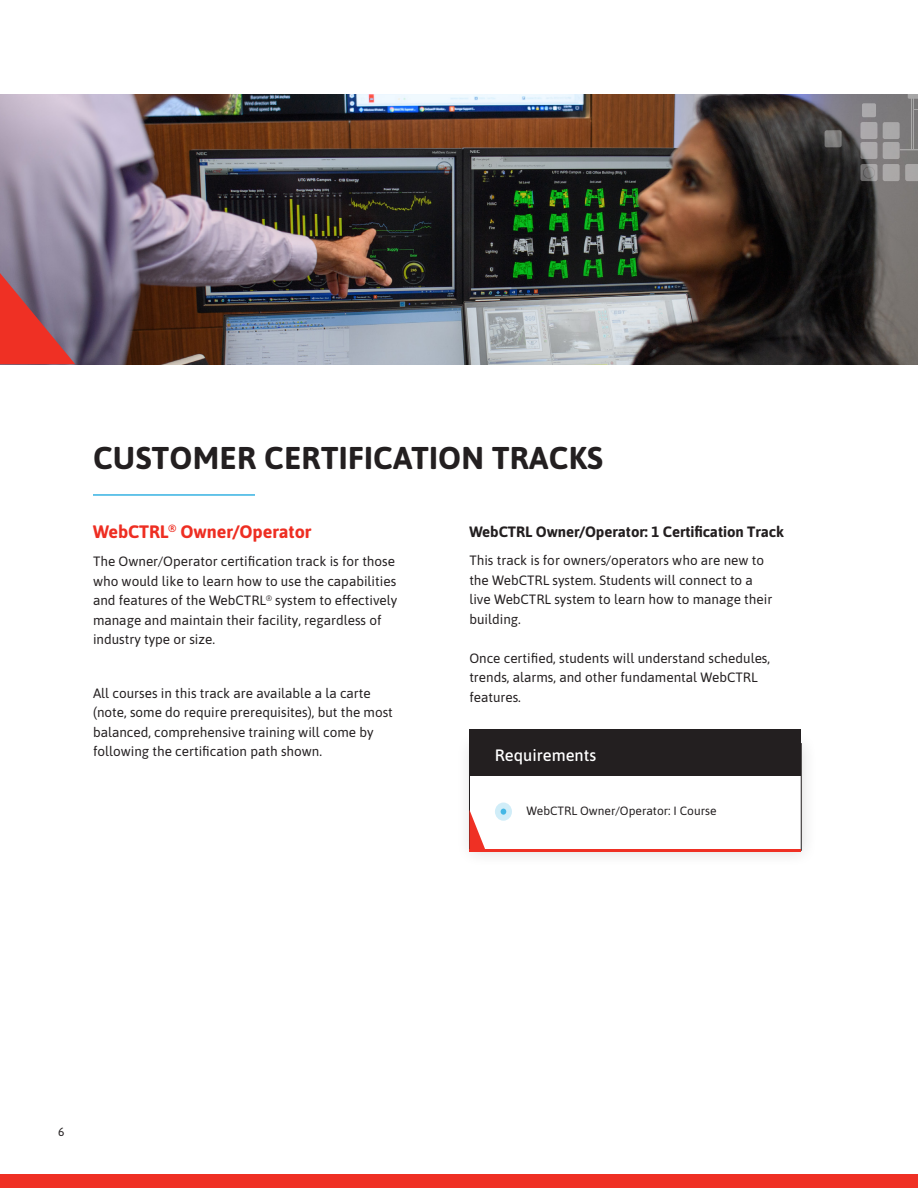
<style>
.page{position:relative;width:918px;height:1188px;background:#fff}
.page>*{position:absolute;margin:0;border:0;box-sizing:border-box;transform-origin:0 0}
.t1{font:700 31.5px "Asap";letter-spacing:.01em;color:#231f20}
.t2{font:700 18px "Asap";letter-spacing:-.005em;color:#ee2e22}
.t3{font:500 16.5px "Asap";color:#fff}
.t4{font:700 15px "Asap";letter-spacing:-.005em;color:#231f20}
.t5{font:13.5px/19.5px "Asap";color:#231f20}
.t6{font:12px "Asap";color:#231f20}
</style>
<div class="page">
<div style="left:0;top:1174px;width:918px;height:14px;background:#ef3024"></div>
<img style="left:0;top:94px;width:918px;height:270px">
<svg style="left:0;top:273px;width:75px;height:91px"></svg>
<hr style="left:913px;top:99px;width:1px;height:50px;background:#fff">
<hr style="left:912px;top:99px;width:1px;height:50px;background:#fff">
<svg style="left:825px;top:130px;width:17px;height:17px"></svg>
<svg style="left:908px;top:94px;width:10px;height:5px"></svg>
<div style="left:862px;top:103px;width:14px;height:14px;background:#aaa9ab;border-radius:2px"></div>
<svg style="left:861px;top:122px;width:57px;height:59px"></svg>
<hr style="left:93px;top:494px;width:162px;height:2px;background:#44b7e5">
<div style="left:456px;top:730px;width:362px;height:138px;background:#231f20;opacity:.15"></div>
<div style="left:469px;top:744px;width:332px;height:106px;background:#fff"></div>
<div style="left:469px;top:729px;width:332px;height:47px;background:#231f20"></div>
<hr style="left:470px;top:849px;width:331px;height:2px;background:#ef3024">
<svg style="left:469px;top:810px;width:16px;height:40px"></svg>
<div style="left:495px;top:803px;width:17px;height:18px;background:#d0edf8;border-radius:50%"></div>
<svg style="left:501px;top:809px;width:5px;height:6px"></svg>
<p class="t1" style="left:93px;top:435px;width:511px">CUSTOMER CERTIFICATION TRACKS</p>
<p class="t2" style="left:93px;top:519px;width:220px">WebCTRL<sup>®</sup> Owner/Operator</p>
<p class="t5" style="left:93px;top:551px;width:306px">The Owner/Operator certification track is for those who would like to learn how to use the capabilities and features of the WebCTRL<sup>®</sup> system to effectively manage and maintain their facility, regardless of industry type or size.</p>
<p class="t5" style="left:93px;top:683px;width:301px">All courses in this track are available a la carte (note, some do require prerequisites), but the most balanced, comprehensive training will come by following the certification path shown.</p>
<p class="t4" style="left:469px;top:521px;width:316px">WebCTRL Owner/Operator: 1 Certification Track</p>
<p class="t5" style="left:469px;top:550px;width:304px">This track is for owners/operators who are new to the WebCTRL system. Students will connect to a live WebCTRL system to learn how to manage their building.</p>
<p class="t5" style="left:469px;top:647px;width:302px">Once certified, students will understand schedules, trends, alarms, and other fundamental WebCTRL features.</p>
<p class="t3" style="left:495px;top:743px;width:103px">Requirements</p>
<p class="t6" style="left:527px;top:803px;width:192px">WebCTRL Owner/Operator: I Course</p>
<p class="t6" style="left:58px;top:1123px;width:8px">6</p>
</div>
